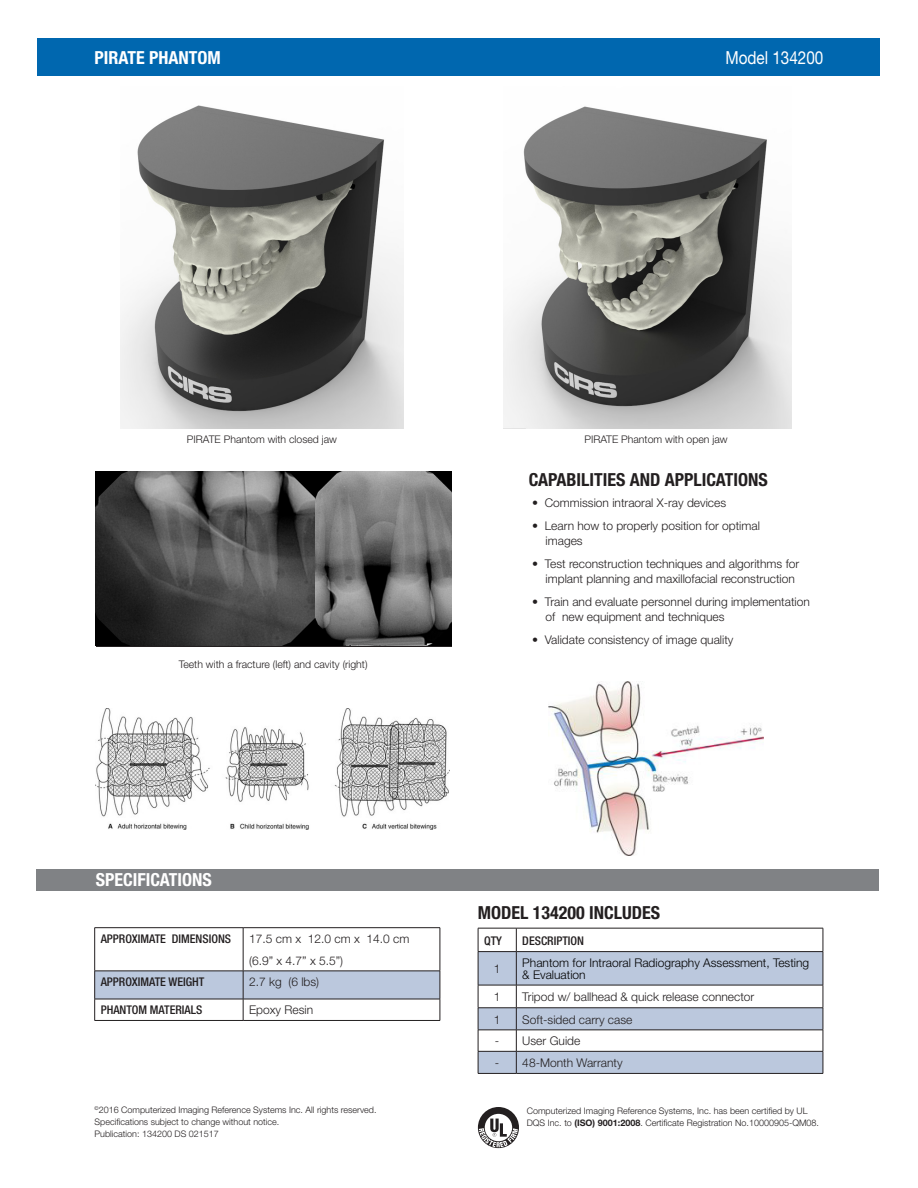
<style>
.page{position:relative;width:918px;height:1188px;background:#fff}
.page>*{position:absolute;margin:0;border:0;box-sizing:border-box;transform-origin:0 0}
.t1{font:700 condensed 18px "Helvetica Neue";color:#231f20}
.A_Sub-Head_Bold_Cond{font:700 condensed 18px "Helvetica Neue";color:#fff}
.A_SubHead_HN77w_12_1{font:700 condensed 18px "Helvetica Neue";color:#fff}
.B_Headline_COS_w_30{font:18px "Helvetica Neue";color:#fff;scale:.85 1}
.B_Feature_Bullets_HN{font:300 12px/14.4px "Helvetica Neue";color:#231f20}
.B_Main_Text{font:300 12px "Helvetica Neue";color:#231f20}
.B_Main_Text-2{font:500 condensed 12px "Helvetica Neue";color:#231f20}
.B_Main_Text_HN45_9_1{font:300 12px/12px "Helvetica Neue";color:#000}
.t2{font:300 10.5px "Helvetica Neue";color:#231f20}
.B_Main_Text_HN45_9_1-2{font:300 9px/12px "Helvetica Neue";color:#231f20}
.s1{font-weight:700}
</style>
<div class="page">
<svg style="left:478px;top:1107px;width:41px;height:41px"></svg>
<div style="left:37px;top:38px;width:842px;height:38px;background:#0067af"></div>
<svg style="left:96px;top:645px;width:355px;height:2px"></svg>
<hr style="left:94px;top:927px;width:149px;height:1px;background:#231f20">
<hr style="left:94px;top:928px;width:1px;height:43px;background:#231f20">
<hr style="left:243px;top:927px;width:197px;height:1px;background:#231f20">
<hr style="left:243px;top:928px;width:1px;height:43px;background:#231f20">
<hr style="left:440px;top:928px;width:1px;height:43px;background:#231f20">
<svg style="left:94px;top:971px;width:347px;height:49px"></svg>
<hr style="left:94px;top:1020px;width:149px;height:1px;background:#231f20">
<hr style="left:243px;top:1020px;width:197px;height:1px;background:#231f20">
<div style="left:36px;top:869px;width:842px;height:22px;background:#808285"></div>
<svg style="left:478px;top:928px;width:346px;height:145px"></svg>
<hr style="left:478px;top:1073px;width:38px;height:1px;background:#231f20">
<hr style="left:516px;top:1073px;width:307px;height:1px;background:#231f20">
<img style="left:95px;top:709px;width:355px;height:121px">
<img style="left:548px;top:681px;width:216px;height:174px">
<img style="left:96px;top:471px;width:224px;height:175px">
<img style="left:316px;top:471px;width:136px;height:174px">
<img style="left:120px;top:105px;width:284px;height:324px">
<img style="left:504px;top:106px;width:288px;height:323px">
<p class="A_SubHead_HN77w_12_1" style="left:94px;top:47px;width:128px">PIRATE PHANTOM</p>
<p class="B_Headline_COS_w_30" style="left:725px;top:47px;width:117px">Model 134200</p>
<p class="t2" style="left:187px;top:433px;width:152px">PIRATE Phantom with closed jaw</p>
<p class="t2" style="left:584px;top:433px;width:145px">PIRATE Phantom with open jaw</p>
<p class="t2" style="left:179px;top:658px;width:190px">Teeth with a fracture (left) and cavity (right)</p>
<p class="t1" style="left:529px;top:469px;width:240px">CAPABILITIES AND APPLICATIONS</p>
<p class="B_Feature_Bullets_HN" style="left:532px;top:495px;width:196px">• Commission intraoral X-ray devices</p>
<p class="B_Feature_Bullets_HN" style="left:546px;top:519px;width:216px;text-indent:-13px">• Learn how to properly position for optimal images</p>
<p class="B_Feature_Bullets_HN" style="left:546px;top:557px;width:255px;text-indent:-13px">• Test reconstruction techniques and algorithms for implant planning and maxillofacial reconstruction</p>
<p class="B_Feature_Bullets_HN" style="left:546px;top:595px;width:266px;text-indent:-13px">• Train and evaluate personnel during implementation of new equipment and techniques</p>
<p class="B_Feature_Bullets_HN" style="left:532px;top:632px;width:203px">• Validate consistency of image quality</p>
<p class="A_Sub-Head_Bold_Cond" style="left:96px;top:869px;width:117px">SPECIFICATIONS</p>
<p class="B_Main_Text-2" style="left:101px;top:932px;width:132px">APPROXIMATE DIMENSIONS</p>
<p class="B_Main_Text" style="left:249px;top:932px;width:162px">17.5 cm x 12.0 cm x 14.0 cm</p>
<p class="B_Main_Text" style="left:249px;top:953px;width:96px">(6.9” x 4.7” x 5.5”)</p>
<p class="B_Main_Text-2" style="left:101px;top:975px;width:105px">APPROXIMATE WEIGHT</p>
<p class="B_Main_Text" style="left:249px;top:975px;width:72px">2.7 kg (6 lbs)</p>
<p class="B_Main_Text-2" style="left:101px;top:1003px;width:103px">PHANTOM MATERIALS</p>
<p class="B_Main_Text" style="left:249px;top:1003px;width:66px">Epoxy Resin</p>
<p class="B_Main_Text_HN45_9_1-2" style="left:94px;top:1103px;width:284px"><sup>©</sup>2016 Computerized Imaging Reference Systems Inc. All rights reserved.<br>Specifications subject to change without notice.<br>Publication: 134200 DS 021517</p>
<p class="t1" style="left:478px;top:902px;width:184px">MODEL 134200 INCLUDES</p>
<p class="B_Main_Text-2" style="left:484px;top:933px;width:20px">QTY</p>
<p class="B_Main_Text-2" style="left:522px;top:933px;width:63px">DESCRIPTION</p>
<p class="B_Main_Text" style="left:494px;top:961px;width:8px">1</p>
<p class="B_Main_Text_HN45_9_1" style="left:522px;top:957px;width:288px">Phantom for Intraoral Radiography Assessment, Testing &amp; Evaluation</p>
<p class="B_Main_Text" style="left:494px;top:990px;width:8px">1</p>
<p class="B_Main_Text" style="left:522px;top:990px;width:234px">Tripod w/ ballhead &amp; quick release connector</p>
<p class="B_Main_Text" style="left:494px;top:1012px;width:8px">1</p>
<p class="B_Main_Text" style="left:522px;top:1012px;width:112px">Soft-sided carry case</p>
<p class="B_Main_Text" style="left:495px;top:1034px;width:6px">-</p>
<p class="B_Main_Text" style="left:522px;top:1034px;width:60px">User Guide</p>
<p class="B_Main_Text" style="left:495px;top:1056px;width:6px">-</p>
<p class="B_Main_Text" style="left:522px;top:1056px;width:102px">48-Month Warranty</p>
<p class="B_Main_Text_HN45_9_1-2" style="left:527px;top:1105px;width:294px">Computerized Imaging Reference Systems, Inc. has been certified by UL<br>DQS Inc. to <span class="s1">(ISO) 9001:2008</span>. Certificate Registration No.10000905-QM08.</p>
</div>
